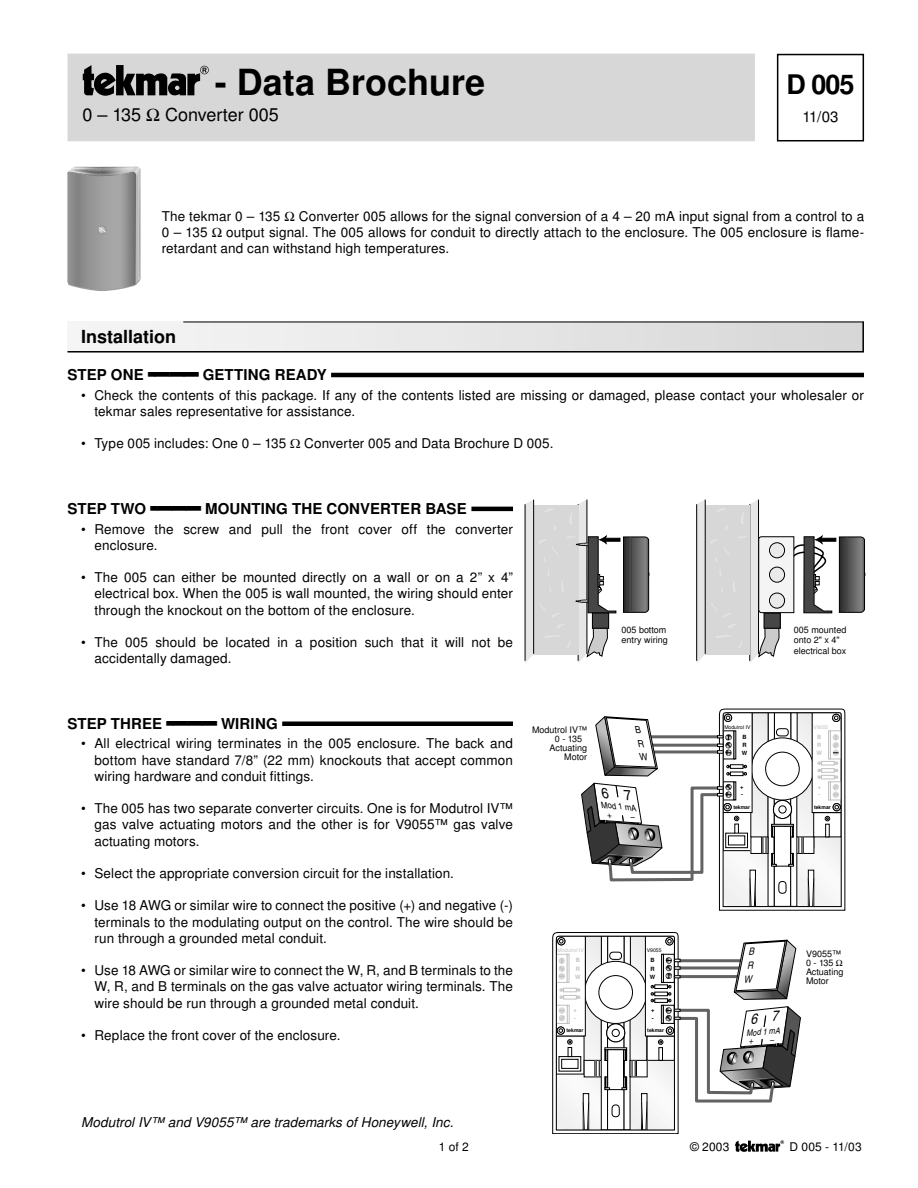
<style>
.page{position:relative;width:918px;height:1188px;background:#fff}
.page>*{position:absolute;margin:0;border:0;box-sizing:border-box;transform-origin:0 0}
.t1{font:700 45px "Nimbus San L";color:#000;scale:.17 1}
.t2{font:700 36px "Nimbus San L";color:#000}
.t3{font:700 27px "Nimbus San L";color:#000}
.t4{font:18px "Nimbus San L";color:#000}
.t5{font:700 18px "Nimbus San L";letter-spacing:.005em;color:#000}
.t6{font:700 15px "Nimbus San L";letter-spacing:.005em;color:#000}
.t7{font:15px "Nimbus San L";color:#000}
.t8{font:13.5px/16.2px "Nimbus San L";letter-spacing:.01em;color:#000;text-align:justify}
.t9{font:italic 13.5px "Nimbus San L";letter-spacing:.01em;color:#000}
.t10{font:12px "Nimbus San L";letter-spacing:.015em;color:#000}
.t11{font:9px/9px "Nimbus San L";color:#000}
.t12{font:italic condensed 8.7px "Nimbus San L";color:#000;scale:1.09 1}
.t13{font:italic condensed 8.7px "Nimbus San L";color:#000}
.t14{font:700 5.7px/8.1px "Nimbus San L";color:#000;text-align:justify}
.t15{font:700 5.7px/8.1px "Nimbus San L";color:#c1c1c1}
.t16{font:700 5.1px "Nimbus San L";color:#000}
.t17{font:5.1px "Nimbus San L";color:#000}
.t18{font:5.1px "Nimbus San L";color:#c1c1c1}
</style>
<div class="page">
<div style="left:68px;top:54px;width:686px;height:87px;background:#d7d7d7"></div>
<div style="left:777px;top:54px;width:87px;height:87px;border:2px solid #000"></div>
<svg style="left:735px;top:1140px;width:49px;height:12px"></svg>
<svg style="left:83px;top:65px;width:126px;height:31px"></svg>
<svg style="left:67px;top:321px;width:797px;height:32px"></svg>
<hr style="left:183px;top:322px;width:681px;height:1px;background:#000">
<hr style="left:331px;top:373px;width:533px;height:4px;background:#000">
<svg style="left:68px;top:166px;width:73px;height:125px;background:#9b9b9b"></svg>
<hr style="left:471px;top:507px;width:42px;height:4px;background:#000">
<hr style="left:282px;top:722px;width:231px;height:4px;background:#000">
<svg style="left:525px;top:500px;width:125px;height:163px"></svg>
<div style="left:592px;top:613px;width:17px;height:15px;background:#464646"></div>
<div style="left:592px;top:613px;width:17px;height:16px;border:1px solid #000"></div>
<hr style="left:696px;top:504px;width:1px;height:157px;background:#000">
<svg style="left:697px;top:500px;width:169px;height:163px"></svg>
<svg style="left:769px;top:543px;width:16px;height:15px"></svg>
<div style="left:769px;top:543px;width:16px;height:15px;border:1px solid #000;border-radius:50%"></div>
<div style="left:771px;top:544px;width:12px;height:13px;background:#eaeaea;border-radius:50%"></div>
<svg style="left:769px;top:567px;width:16px;height:15px"></svg>
<div style="left:769px;top:567px;width:16px;height:15px;border:1px solid #000;border-radius:50%"></div>
<div style="left:771px;top:568px;width:12px;height:13px;background:#eaeaea;border-radius:50%"></div>
<svg style="left:769px;top:593px;width:16px;height:15px"></svg>
<div style="left:769px;top:593px;width:16px;height:15px;border:1px solid #000;border-radius:50%"></div>
<div style="left:771px;top:594px;width:12px;height:13px;background:#eaeaea;border-radius:50%"></div>
<svg style="left:581px;top:709px;width:264px;height:202px"></svg>
<svg style="left:552px;top:932px;width:249px;height:202px"></svg>
<h2 class="t2" style="left:215px;top:69px;width:272px">- Data Brochure</h2>
<h3 class="t4" style="left:82px;top:108px;width:60px">0 – 135</h3>
<h3 class="t4" style="left:165px;top:108px;width:115px">Converter 005</h3>
<h3 class="t3" style="left:786px;top:74px;width:70px">D 005</h3>
<p class="t7" style="left:803px;top:111px;width:37px">11/03</p>
<p class="t8" style="left:162px;top:210px;width:120px">The tekmar 0 – 135</p>
<p class="t8" style="left:299px;top:210px;width:567px">Converter 005 allows for the signal conversion of a 4 – 20 mA input signal from a control to a</p>
<p class="t8" style="left:162px;top:226px;width:47px">0 – 135</p>
<p class="t8" style="left:162px;top:226px;width:704px;text-indent:64px">output signal. The 005 allows for conduit to directly attach to the enclosure. The 005 enclosure is flame&shy;retardant and can withstand high temperatures.</p>
<h3 class="t5" style="left:81px;top:330px;width:97px">Installation</h3>
<p class="t6" style="left:68px;top:370px;width:78px">STEP ONE</p>
<h1 class="t1" style="left:148px;top:354px;width:300px">————</h1>
<p class="t6" style="left:203px;top:370px;width:126px">GETTING READY</p>
<p class="t8" style="left:94px;top:388px;width:771px;text-indent:-14px">• Check the contents of this package. If any of the contents listed are missing or damaged, please contact your wholesaler or tekmar sales representative for assistance.</p>
<p class="t8" style="left:81px;top:437px;width:207px">• Type 005 includes: One 0 – 135</p>
<p class="t8" style="left:304px;top:437px;width:251px">Converter 005 and Data Brochure D 005.</p>
<p class="t6" style="left:68px;top:504px;width:80px">STEP TWO</p>
<h1 class="t1" style="left:150px;top:488px;width:300px">————</h1>
<p class="t6" style="left:205px;top:504px;width:263px">MOUNTING THE CONVERTER BASE</p>
<p class="t8" style="left:94px;top:522px;width:420px;text-indent:-14px">• Remove the screw and pull the front cover off the converter enclosure.</p>
<p class="t8" style="left:94px;top:571px;width:420px;text-indent:-14px">• The 005 can either be mounted directly on a wall or on a 2” x 4” electrical box. When the 005 is wall mounted, the wiring should enter through the knockout on the bottom of the enclosure.</p>
<p class="t8" style="left:94px;top:636px;width:420px;text-indent:-14px">• The 005 should be located in a position such that it will not be accidentally damaged.</p>
<p class="t11" style="left:622px;top:626px;width:48px;line-height:10.5px">005 bottom entry wiring</p>
<p class="t11" style="left:794px;top:626px;width:54px;line-height:10.5px">005 mounted onto 2" x 4" electrical box</p>
<p class="t6" style="left:68px;top:719px;width:96px">STEP THREE</p>
<h1 class="t1" style="left:166px;top:703px;width:300px">————</h1>
<p class="t6" style="left:221px;top:719px;width:58px">WIRING</p>
<p class="t8" style="left:94px;top:737px;width:420px;text-indent:-14px">• All electrical wiring terminates in the 005 enclosure. The back and bottom have standard 7/8” (22 mm) knockouts that accept common wiring hardware and conduit fittings.</p>
<p class="t8" style="left:94px;top:802px;width:420px;text-indent:-14px">• The 005 has two separate converter circuits. One is for Modutrol IV™ gas valve actuating motors and the other is for V9055™ gas valve actuating motors.</p>
<p class="t8" style="left:81px;top:867px;width:375px">• Select the appropriate conversion circuit for the installation.</p>
<p class="t8" style="left:94px;top:899px;width:420px;text-indent:-14px">• Use 18 AWG or similar wire to connect the positive (+) and negative (-) terminals to the modulating output on the control. The wire should be run through a grounded metal conduit.</p>
<p class="t8" style="left:94px;top:964px;width:420px;text-indent:-14px">• Use 18 AWG or similar wire to connect the W, R, and B terminals to the W, R, and B terminals on the gas valve actuator wiring terminals. The wire should be run through a grounded metal conduit.</p>
<p class="t8" style="left:81px;top:1029px;width:261px">• Replace the front cover of the enclosure.</p>
<p class="t11" style="left:532px;top:726px;width:56px">Modutrol IV™</p>
<p class="t11" style="left:555px;top:735px;width:29px">0 - 135</p>
<p class="t11" style="left:550px;top:744px;width:39px">Actuating</p>
<p class="t11" style="left:564px;top:753px;width:24px">Motor</p>
<p class="t12" style="left:602px;top:802px;width:34px;rotate:5deg">Mod 1 mA</p>
<p class="t18" style="left:558px;top:948px;width:28px">Modutrol IV</p>
<p class="t17" style="left:647px;top:948px;width:16px">V9055</p>
<p class="t15" style="left:575px;top:957px;width:7px;text-align:justify">B R W</p>
<p class="t15" style="left:574px;top:1007px;width:5px;line-height:7.5px">+ -</p>
<p class="t14" style="left:650px;top:957px;width:7px">B R W</p>
<p class="t14" style="left:651px;top:1007px;width:5px;line-height:7.5px">+ -</p>
<p class="t16" style="left:567px;top:1029px;width:18px">tekmar</p>
<p class="t16" style="left:647px;top:1029px;width:18px">tekmar</p>
<p class="t17" style="left:724px;top:725px;width:28px">Modutrol IV</p>
<p class="t18" style="left:814px;top:725px;width:16px">V9055</p>
<p class="t14" style="left:742px;top:733px;width:7px">B R W</p>
<p class="t14" style="left:740px;top:783px;width:5px;line-height:7.5px">+ -</p>
<p class="t15" style="left:817px;top:733px;width:7px;text-align:justify">B R W</p>
<p class="t15" style="left:818px;top:783px;width:5px;line-height:7.5px">+ -</p>
<p class="t16" style="left:733px;top:805px;width:18px">tekmar</p>
<p class="t16" style="left:814px;top:805px;width:18px">tekmar</p>
<p class="t13" style="left:746px;top:1030px;width:35px;rotate:-4deg">Mod 1 mA</p>
<p class="t11" style="left:806px;top:950px;width:39px">V9055™<br>0 - 135<br>Actuating<br>Motor</p>
<p class="t9" style="left:81px;top:1117px;width:374px">Modutrol IV™ and V9055™ are trademarks of Honeywell, Inc.</p>
<p class="t10" style="left:439px;top:1142px;width:32px">1 of 2</p>
<p class="t10" style="left:690px;top:1142px;width:41px">© 2003</p>
<p class="t10" style="left:789px;top:1142px;width:74px">D 005 - 11/03</p>
</div>
